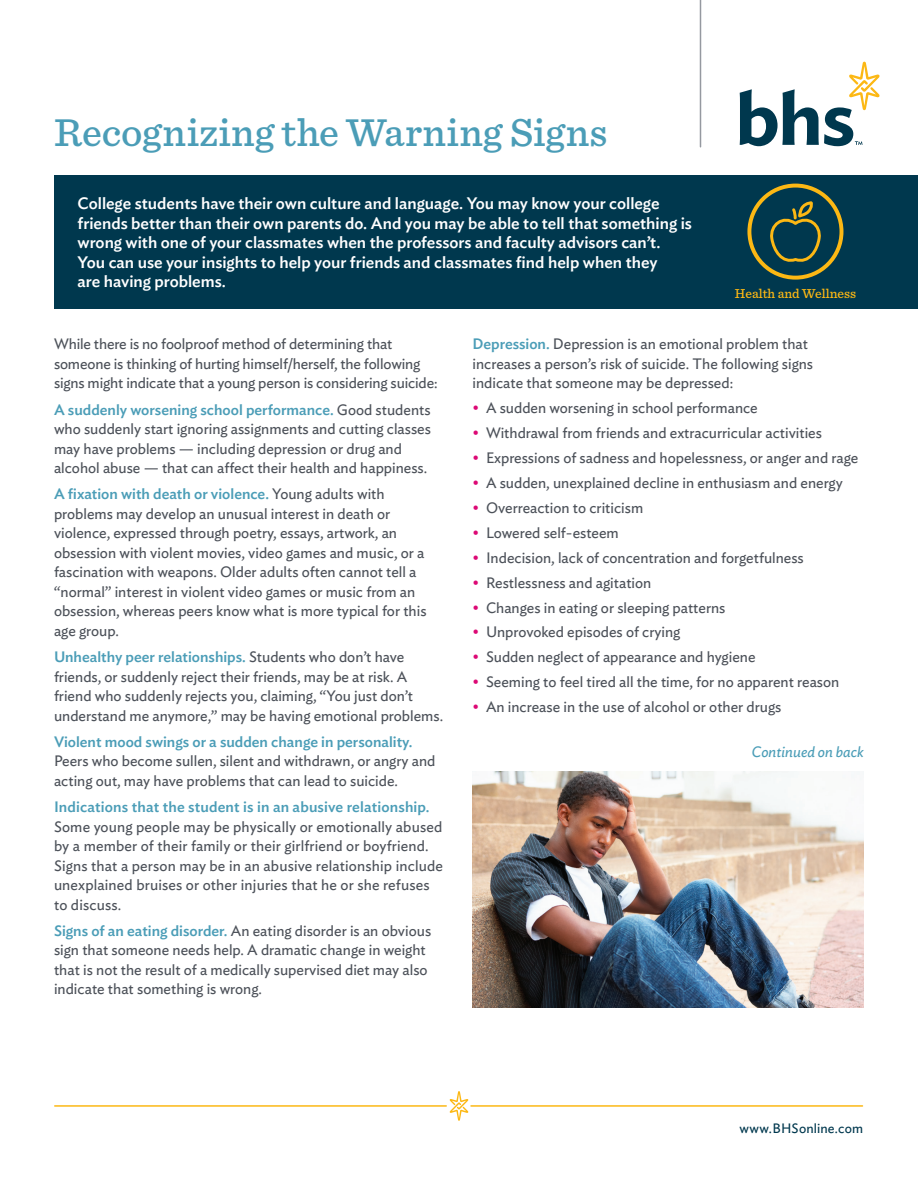
<style>
.page{position:relative;width:918px;height:1188px;background:#fff}
.page>*{position:absolute;margin:0;border:0;box-sizing:border-box;transform-origin:0 0}
.t1{font:500 40.5px "Sentinel";letter-spacing:.005em;color:#4b9db7}
.t2{font:500 16.5px/19.5px "Ideal Sans";color:#fff}
.t3{font:15px/19.5px "Ideal Sans";color:#4c5159}
.t4{font:500 15px "Ideal Sans";color:#4b9db7}
.t5{font:italic 15px "Ideal Sans";color:#4b9db7}
.t6{font:13.5px "Ideal Sans";letter-spacing:.01em;color:#00384e}
.t7{font:500 13.5px "Sentinel";color:#fcb814}
.s1{font-weight:500;color:#4b9db7}
.s2{color:#dc0975}
</style>
<div class="page">
<div style="left:54px;top:175px;width:864px;height:134px;background:#00384e"></div>
<svg style="left:449px;top:1091px;width:20px;height:30px"></svg>
<hr style="left:55px;top:1105px;width:391px;height:2px;background:#fcb814">
<hr style="left:471px;top:1105px;width:391px;height:2px;background:#fcb814">
<img style="left:472px;top:771px;width:392px;height:237px">
<hr style="left:700px;top:0;width:1px;height:147px;background:#9599a0">
<div style="left:747px;top:184px;width:96px;height:96px;border:4px solid #fcb814;border-radius:50%"></div>
<svg style="left:770px;top:203px;width:51px;height:59px"></svg>
<svg style="left:740px;top:62px;width:140px;height:84px"></svg>
<h1 class="t1" style="left:54px;top:102px;width:555px">Recognizing the Warning Signs</h1>
<p class="t2" style="left:78px;top:193px;width:616px">College students have their own culture and language. You may know your college friends better than their own parents do. And you may be able to tell that something is wrong with one of your classmates when the professors and faculty advisors can’t.<br>You can use your insights to help your friends and classmates find help when they<br>are having problems.</p>
<p class="t7" style="left:735px;top:284px;width:123px">Health and Wellness</p>
<p class="t3" style="left:54px;top:333px;width:385px">While there is no foolproof method of determining that someone is thinking of hurting himself/herself, the following signs might indicate that a young person is considering suicide:</p>
<p class="t3" style="left:54px;top:399px;width:379px"><span class="s1">A suddenly worsening school performance.</span> Good students who suddenly start ignoring assignments and cutting classes may have problems — including depression or drug and alcohol abuse — that can affect their health and happiness.</p>
<p class="t3" style="left:54px;top:483px;width:374px"><span class="s1">A fixation with death or violence.</span> Young adults with problems may develop an unusual interest in death or violence, expressed through poetry, essays, artwork, an obsession with violent movies, video games and music, or a fascination with weapons. Older adults often cannot tell a “normal” interest in violent video games or music from an obsession, whereas peers know what is more typical for this age group.</p>
<p class="t3" style="left:54px;top:646px;width:391px"><span class="s1">Unhealthy peer relationships.</span> Students who don’t have friends, or suddenly reject their friends, may be at risk. A friend who suddenly rejects you, claiming, “You just don’t understand me anymore,” may be having emotional problems.</p>
<p class="t4" style="left:54px;top:730px;width:360px">Violent mood swings or a sudden change in personality.</p>
<p class="t3" style="left:54px;top:750px;width:383px">Peers who become sullen, silent and withdrawn, or angry and acting out, may have problems that can lead to suicide.</p>
<p class="t4" style="left:54px;top:795px;width:377px">Indications that the student is in an abusive relationship.</p>
<p class="t3" style="left:54px;top:816px;width:391px">Some young people may be physically or emotionally abused by a member of their family or their girlfriend or boyfriend.<br>Signs that a person may be in an abusive relationship include unexplained bruises or other injuries that he or she refuses to discuss.</p>
<p class="t3" style="left:54px;top:920px;width:379px"><span class="s1">Signs of an eating disorder.</span> An eating disorder is an obvious sign that someone needs help. A dramatic change in weight that is not the result of a medically supervised diet may also indicate that something is wrong.</p>
<p class="t3" style="left:472px;top:333px;width:342px"><span class="s1">Depression.</span> Depression is an emotional problem that increases a person’s risk of suicide. The following signs indicate that someone may be depressed:</p>
<p class="t3" style="left:472px;top:397px;width:287px"><span class="s2">•</span> A sudden worsening in school performance</p>
<p class="t3" style="left:472px;top:422px;width:351px"><span class="s2">•</span> Withdrawal from friends and extracurricular activities</p>
<p class="t3" style="left:472px;top:447px;width:387px"><span class="s2">•</span> Expressions of sadness and hopelessness, or anger and rage</p>
<p class="t3" style="left:472px;top:472px;width:372px"><span class="s2">•</span> A sudden, unexplained decline in enthusiasm and energy</p>
<p class="t3" style="left:472px;top:497px;width:172px"><span class="s2">•</span> Overreaction to criticism</p>
<p class="t3" style="left:472px;top:522px;width:148px"><span class="s2">•</span> Lowered self-esteem</p>
<p class="t3" style="left:472px;top:547px;width:333px"><span class="s2">•</span> Indecision, lack of concentration and forgetfulness</p>
<p class="t3" style="left:472px;top:572px;width:180px"><span class="s2">•</span> Restlessness and agitation</p>
<p class="t3" style="left:472px;top:596px;width:255px"><span class="s2">•</span> Changes in eating or sleeping patterns</p>
<p class="t3" style="left:472px;top:621px;width:209px"><span class="s2">•</span> Unprovoked episodes of crying</p>
<p class="t3" style="left:472px;top:646px;width:285px"><span class="s2">•</span> Sudden neglect of appearance and hygiene</p>
<p class="t3" style="left:472px;top:671px;width:368px"><span class="s2">•</span> Seeming to feel tired all the time, for no apparent reason</p>
<p class="t3" style="left:472px;top:696px;width:311px"><span class="s2">•</span> An increase in the use of alcohol or other drugs</p>
<p class="t5" style="left:752px;top:741px;width:114px">Continued on back</p>
<p class="t6" style="left:739px;top:1118px;width:125px">www.BHSonline.com</p>
</div>
